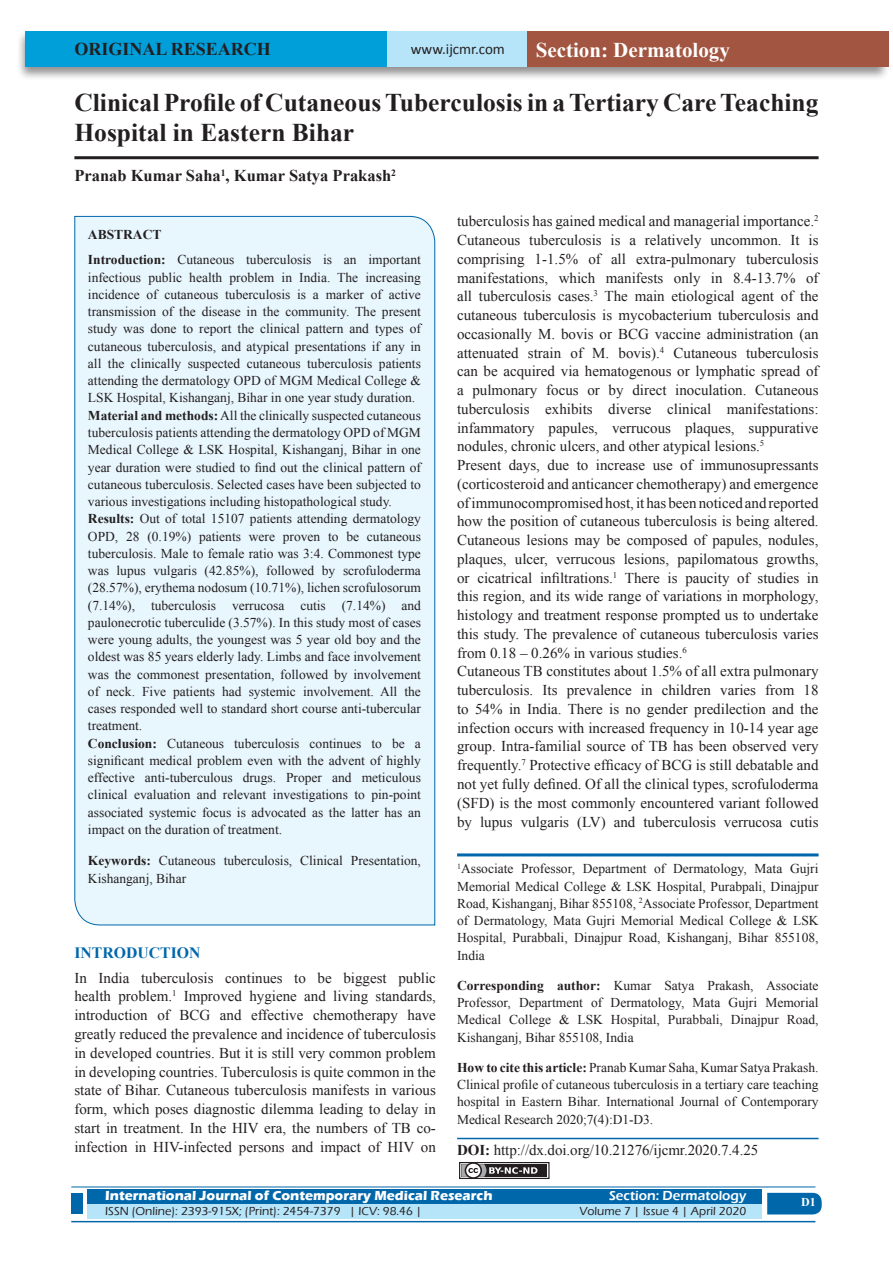
<style>
.page{position:relative;width:893px;height:1263px;background:#fff}
.page>*{position:absolute;margin:0;border:0;box-sizing:border-box;transform-origin:0 0}
.A_Title_New{font:700 25.5px/30px "Times New Roman";color:#231f20}
.t1{font:700 21px "Times New Roman";color:#fff}
.AT_new{font:700 18px "Times New Roman";color:#231f20}
.AU-New{font:700 16.5px "Times New Roman";color:#231f20}
.t2{font:700 15.75px "Times New Roman";color:#0067aa}
.TX_New{font:15px/18.8px "Times New Roman";color:#231f20;text-align:justify}
.t3{font:15px "Calibri";color:#231f20}
.Affi_New{font:13.5px/17.2px "Times New Roman";color:#231f20}
.HTC_new{font:13.5px/17.5px "Times New Roman";letter-spacing:-.005em;color:#231f20;text-align:justify}
.Corresponding{font:13.5px/17.2px "Times New Roman";color:#231f20;text-align:justify}
.t4{font:700 13.5px "Eras ITC";color:#fff}
.t5{font:600 13.5px "Eras ITC";color:#fff}
.t6{font:500 12px "Eras ITC";color:#231f20}
.t7{font:700 12px "Times New Roman";color:#fff}
.s1{font-weight:700}
</style>
<div class="page">
<div style="left:16px;top:29px;width:875px;height:52px;background:#231f20;opacity:.5"></div>
<div style="left:25px;top:31px;width:858px;height:35px;background:#b6e4f9"></div>
<div style="left:25px;top:31px;width:362px;height:35px;background:#009fda"></div>
<div style="left:527px;top:31px;width:361px;height:35px;background:#a25641"></div>
<div style="left:87px;top:1189px;width:674px;height:15px;background:#0067aa"></div>
<div style="left:87px;top:1204px;width:674px;height:15px;background:#b6e4f9"></div>
<svg style="left:767px;top:1193px;width:55px;height:21px"></svg>
<hr style="left:71px;top:1186px;width:744px;height:1px;background:#0067aa">
<hr style="left:71px;top:1221px;width:744px;height:1px;background:#0067aa">
<div style="left:71px;top:1193px;width:12px;height:21px;background:#0067aa"></div>
<div style="left:459px;top:1162px;width:91px;height:17px;border:1px solid #231f20"></div>
<div style="left:461px;top:1164px;width:86px;height:13px;background:#231f20"></div>
<svg style="left:461px;top:1162px;width:76px;height:17px"></svg>
<hr style="left:74px;top:156px;width:745px;height:3px;background:#231f20">
<div style="left:74px;top:216px;width:361px;height:710px;background:#e8f6fd"></div>
<hr style="left:457px;top:853px;width:362px;height:3px;background:#0067aa">
<hr style="left:457px;top:1138px;width:362px;height:1px;background:#0067aa">
<p class="AT_new" style="left:74px;top:36px;width:198px">ORIGINAL RESEARCH</p>
<p class="t3" style="left:411px;top:40px;width:96px">www.ijcmr.com</p>
<h2 class="t1" style="left:536px;top:35px;width:196px">Section: Dermatology</h2>
<p class="A_Title_New" style="left:74px;top:87px;width:746px">Clinical Profile of Cutaneous Tuberculosis in a Tertiary Care Teaching<br>Hospital in Eastern Bihar</p>
<p class="AU-New" style="left:74px;top:164px;width:323px">Pranab Kumar Saha<sup>1</sup>, Kumar Satya Prakash<sup>2</sup></p>
<p class="Affi_New" style="left:88px;top:221px;width:335px;line-height:25.8px"><span class="s1">ABSTRACT<br>Introduction:</span> Cutaneous tuberculosis is an important</p>
<p class="Affi_New" style="left:88px;top:268px;width:335px">infectious public health problem in India. The increasing incidence of cutaneous tuberculosis is a marker of active transmission of the disease in the community. The present study was done to report the clinical pattern and types of cutaneous tuberculosis, and atypical presentations if any in all the clinically suspected cutaneous tuberculosis patients attending the dermatology OPD of MGM Medical College &amp; LSK Hospital, Kishanganj, Bihar in one year study duration.<br><span class="s1">Material and methods:</span> All the clinically suspected cutaneous tuberculosis patients attending the dermatology OPD of MGM Medical College &amp; LSK Hospital, Kishanganj, Bihar in one year duration were studied to find out the clinical pattern of cutaneous tuberculosis. Selected cases have been subjected to various investigations including histopathological study.<br><span class="s1">Results:</span> Out of total 15107 patients attending dermatology OPD, 28 (0.19%) patients were proven to be cutaneous tuberculosis. Male to female ratio was 3:4. Commonest type was lupus vulgaris (42.85%), followed by scrofuloderma (28.57%), erythema nodosum (10.71%), lichen scrofulosorum (7.14%), tuberculosis verrucosa cutis (7.14%) and paulonecrotic tuberculide (3.57%). In this study most of cases were young adults, the youngest was 5 year old boy and the oldest was 85 years elderly lady. Limbs and face involvement was the commonest presentation, followed by involvement of neck. Five patients had systemic involvement. All the cases responded well to standard short course anti-tubercular treatment.<br><span class="s1">Conclusion:</span> Cutaneous tuberculosis continues to be a significant medical problem even with the advent of highly effective anti-tuberculous drugs. Proper and meticulous clinical evaluation and relevant investigations to pin-point associated systemic focus is advocated as the latter has an impact on the duration of treatment.</p>
<p class="Affi_New" style="left:88px;top:851px;width:335px;line-height:18px"><span class="s1">Keywords:</span> Cutaneous tuberculosis, Clinical Presentation,<br>Kishanganj, Bihar</p>
<h1 class="t2" style="left:74px;top:941px;width:127px">INTRODUCTION</h1>
<p class="TX_New" style="left:74px;top:968px;width:363px">In India tuberculosis continues to be biggest public health problem.<sup>1</sup> Improved hygiene and living standards, introduction of BCG and effective chemotherapy have greatly reduced the prevalence and incidence of tuberculosis in developed countries. But it is still very common problem in developing countries. Tuberculosis is quite common in the state of Bihar. Cutaneous tuberculosis manifests in various form, which poses diagnostic dilemma leading to delay in start in treatment. In the HIV era, the numbers of TB co&shy;infection in HIV-infected persons and impact of HIV on</p>
<p class="TX_New" style="left:457px;top:212px;width:363px">tuberculosis has gained medical and managerial importance.<sup>2</sup></p>
<p class="TX_New" style="left:457px;top:231px;width:363px">Cutaneous tuberculosis is a relatively uncommon. It is comprising 1-1.5% of all extra-pulmonary tuberculosis manifestations, which manifests only in 8.4-13.7% of all tuberculosis cases.<sup>3</sup> The main etiological agent of the cutaneous tuberculosis is mycobacterium tuberculosis and occasionally M. bovis or BCG vaccine administration (an attenuated strain of M. bovis).<sup>4</sup> Cutaneous tuberculosis can be acquired via hematogenous or lymphatic spread of a pulmonary focus or by direct inoculation. Cutaneous tuberculosis exhibits diverse clinical manifestations: infammatory papules, verrucous plaques, suppurative nodules, chronic ulcers, and other atypical lesions.<sup>5</sup></p>
<p class="TX_New" style="left:457px;top:456px;width:363px">Present days, due to increase use of immunosupressants (corticosteroid and anticancer chemotherapy) and emergence of immunocompromised host, it has been noticed and reported how the position of cutaneous tuberculosis is being altered.<br>Cutaneous lesions may be composed of papules, nodules, plaques, ulcer, verrucous lesions, papilomatous growths, or cicatrical infiltrations.<sup>1</sup> There is paucity of studies in this region, and its wide range of variations in morphology, histology and treatment response prompted us to undertake this study. The prevalence of cutaneous tuberculosis varies from 0.18 – 0.26% in various studies.<sup>6</sup></p>
<p class="TX_New" style="left:457px;top:662px;width:363px">Cutaneous TB constitutes about 1.5% of all extra pulmonary tuberculosis. Its prevalence in children varies from 18 to 54% in India. There is no gender predilection and the infection occurs with increased frequency in 10-14 year age group. Intra-familial source of TB has been observed very frequently.<sup>7</sup> Protective efficacy of BCG is still debatable and not yet fully defined. Of all the clinical types, scrofuloderma (SFD) is the most commonly encountered variant followed by lupus vulgaris (LV) and tuberculosis verrucosa cutis</p>
<p class="Affi_New" style="left:457px;top:860px;width:363px;text-align:justify"><sup>1</sup>Associate Professor, Department of Dermatology, Mata Gujri Memorial Medical College &amp; LSK Hospital, Purabpali, Dinajpur Road, Kishanganj, Bihar 855108, <sup>2</sup>Associate Professor, Department of Dermatology, Mata Gujri Memorial Medical College &amp; LSK Hospital, Purabbali, Dinajpur Road, Kishanganj, Bihar 855108, India</p>
<p class="Corresponding" style="left:457px;top:976px;width:363px"><span class="s1">Corresponding author:</span> Kumar Satya Prakash, Associate Professor, Department of Dermatology, Mata Gujri Memorial Medical College &amp; LSK Hospital, Purabbali, Dinajpur Road, Kishanganj, Bihar 855108, India</p>
<p class="HTC_new" style="left:457px;top:1058px;width:363px"><span class="s1">How to cite this article:</span> Pranab Kumar Saha, Kumar Satya Prakash.<br>Clinical profile of cutaneous tuberculosis in a tertiary care teaching hospital in Eastern Bihar. International Journal of Contemporary Medical Research 2020;7(4):D1-D3.</p>
<p class="TX_New" style="left:457px;top:1140px;width:303px"><span class="s1">DOI:</span> http://dx.doi.org/10.21276/ijcmr.2020.7.4.25</p>
<p class="t4" style="left:105px;top:1188px;width:389px">International Journal of Contemporary Medical Research</p>
<p class="t5" style="left:609px;top:1188px;width:139px">Section: Dermatology</p>
<p class="t6" style="left:105px;top:1204px;width:318px">ISSN (Online): 2393-915X; (Print): 2454-7379 | ICV: 98.46 |</p>
<p class="t6" style="left:579px;top:1204px;width:168px">Volume 7 | Issue 4 | April 2020</p>
<h4 class="t7" style="left:801px;top:1194px;width:16px">D1</h4>
</div>
